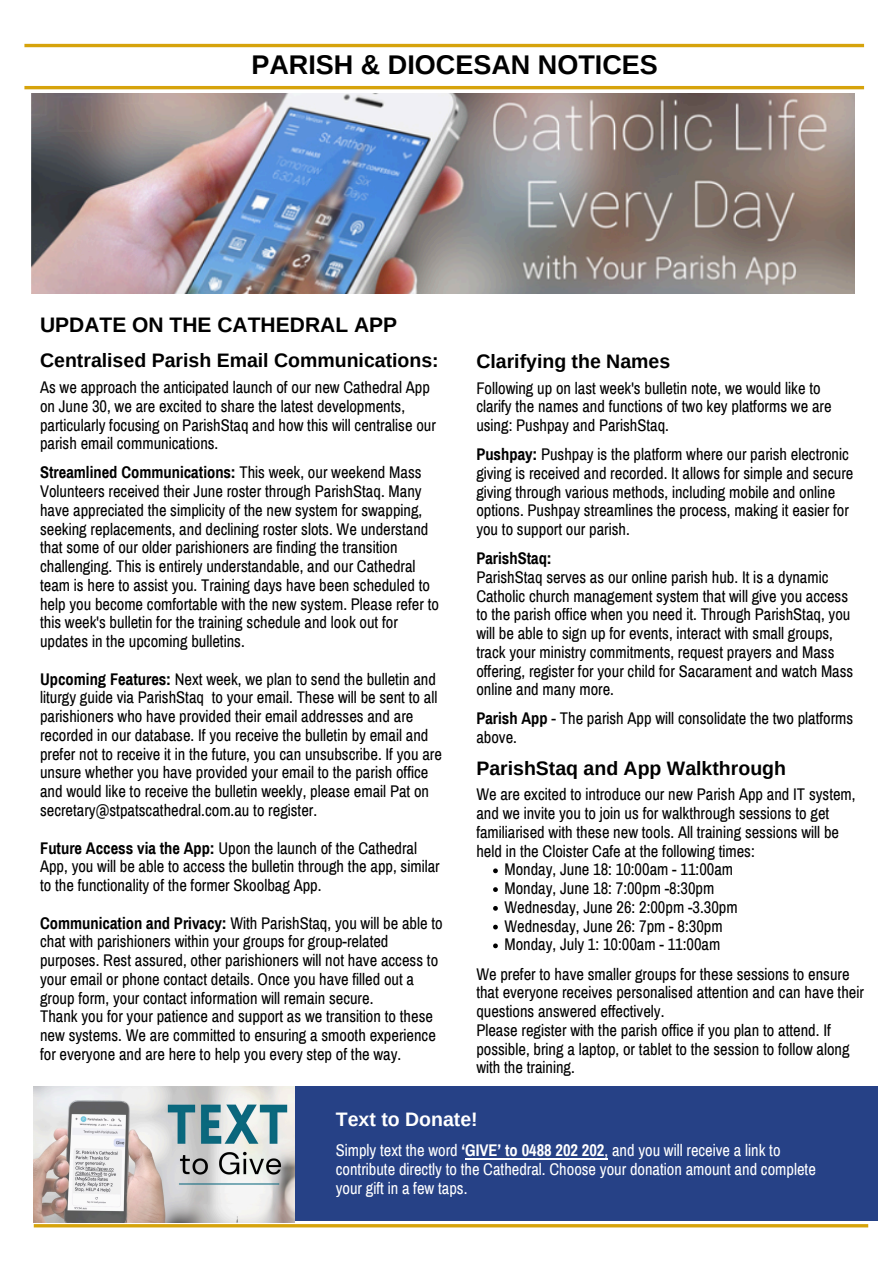
<style>
.page{position:relative;width:894px;height:1264px;background:#fff}
.page>*{position:absolute;margin:0;border:0;box-sizing:border-box;transform-origin:0 0}
.t1{font:700 27px "Arimo";color:#000}
.t2{font:700 21px "Arimo";color:#000}
.t3{font:700 19.5px "Arimo";color:#000}
.t4{font:700 19.5px "Arimo";color:#fff}
.t5{font:16.5px/18.8px "Archivo Narrow";color:#000}
.t6{font:16.5px/18.9px "Archivo Narrow";color:#fff}
.t7{font:700 16.5px "Archivo Narrow";color:#000}
.s1{font-weight:700}
</style>
<div class="page">
<hr style="left:24px;top:44px;width:839px;height:3px;background:#d6a30b">
<svg style="left:34px;top:1224px;width:834px;height:3px;background:#d7a512"></svg>
<hr style="left:24px;top:86px;width:839px;height:3px;background:#d6a30b">
<div style="left:34px;top:1086px;width:843px;height:134px;background:#264186"></div>
<img style="left:34px;top:1086px;width:261px;height:136px">
<img style="left:31px;top:94px;width:823px;height:199px">
<hr style="left:465px;top:1157px;width:139px;height:2px;background:#fff">
<svg style="left:493px;top:868px;width:4px;height:5px"></svg>
<svg style="left:493px;top:887px;width:4px;height:5px"></svg>
<svg style="left:493px;top:906px;width:4px;height:4px"></svg>
<svg style="left:493px;top:924px;width:4px;height:5px"></svg>
<svg style="left:493px;top:943px;width:4px;height:5px"></svg>
<p class="t1" style="left:251px;top:50px;width:408px">PARISH &amp; DIOCESAN NOTICES</p>
<p class="t2" style="left:40px;top:313px;width:358px">UPDATE ON THE CATHEDRAL APP</p>
<p class="t3" style="left:40px;top:349px;width:400px">Centralised Parish Email Communications:</p>
<p class="t5" style="left:40px;top:378px;width:397px">As we approach the anticipated launch of our new Cathedral App on June 30, we are excited to share the latest developments, particularly focusing on ParishStaq and how this will centralise our parish email communications.</p>
<p class="t5" style="left:40px;top:463px;width:400px"><span class="s1">Streamlined Communications:</span> This week, our weekend Mass Volunteers received their June roster through ParishStaq. Many have appreciated the simplicity of the new system for swapping, seeking replacements, and declining roster slots. We understand that some of our older parishioners are finding the transition challenging. This is entirely understandable, and our Cathedral team is here to assist you. Training days have been scheduled to help you become comfortable with the new system. Please refer to this week's bulletin for the training schedule and look out for updates in the upcoming bulletins.</p>
<p class="t5" style="left:40px;top:669px;width:403px"><span class="s1">Upcoming Features:</span> Next week, we plan to send the bulletin and liturgy guide via ParishStaq to your email. These will be sent to all parishioners who have provided their email addresses and are recorded in our database. If you receive the bulletin by email and prefer not to receive it in the future, you can unsubscribe. If you are unsure whether you have provided your email to the parish office and would like to receive the bulletin weekly, please email Pat on secretary@stpatscathedral.com.au to register.</p>
<p class="t5" style="left:40px;top:838px;width:401px"><span class="s1">Future Access via the App:</span> Upon the launch of the Cathedral<br>App, you will be able to access the bulletin through the app, similar to the functionality of the former Skoolbag App.</p>
<h3 class="t5" style="left:40px;top:913px;width:404px"><span class="s1">Communication and Privacy:</span> With ParishStaq, you will be able to chat with parishioners within your groups for group-related purposes. Rest assured, other parishioners will not have access to your email or phone contact details. Once you have filled out a group form, your contact information will remain secure.</h3>
<p class="t5" style="left:40px;top:1007px;width:397px">Thank you for your patience and support as we transition to these new systems. We are committed to ensuring a smooth experience for everyone and are here to help you every step of the way.</p>
<p class="t3" style="left:476px;top:350px;width:195px">Clarifying the Names</p>
<p class="t5" style="left:476px;top:379px;width:356px">Following up on last week's bulletin note, we would like to clarify the names and functions of two key platforms we are using: Pushpay and ParishStaq.</p>
<p class="t5" style="left:476px;top:445px;width:378px"><span class="s1">Pushpay:</span> Pushpay is the platform where our parish electronic giving is received and recorded. It allows for simple and secure giving through various methods, including mobile and online options. Pushpay streamlines the process, making it easier for you to support our parish.</p>
<p class="t7" style="left:476px;top:549px;width:77px">ParishStaq:</p>
<h3 class="t5" style="left:476px;top:568px;width:378px">ParishStaq serves as our online parish hub. It is a dynamic Catholic church management system that will give you access to the parish office when you need it. Through ParishStaq, you will be able to sign up for events, interact with small groups, track your ministry commitments, request prayers and Mass offering, register for your child for Sacarament and watch Mass online and many more.</h3>
<p class="t5" style="left:476px;top:709px;width:378px"><span class="s1">Parish App</span> - The parish App will consolidate the two platforms above.</p>
<p class="t3" style="left:476px;top:757px;width:311px">ParishStaq and App Walkthrough</p>
<p class="t5" style="left:476px;top:785px;width:381px">We are excited to introduce our new Parish App and IT system, and we invite you to join us for walkthrough sessions to get familiarised with these new tools. All training sessions will be held in the Cloister Cafe at the following times:</p>
<p class="t5" style="left:504px;top:860px;width:230px">Monday, June 18: 10:00am - 11:00am</p>
<p class="t5" style="left:504px;top:879px;width:211px">Monday, June 18: 7:00pm -8:30pm</p>
<p class="t5" style="left:504px;top:898px;width:235px">Wednesday, June 26: 2:00pm -3.30pm</p>
<p class="t5" style="left:504px;top:916px;width:220px">Wednesday, June 26: 7pm - 8:30pm</p>
<p class="t5" style="left:504px;top:935px;width:217px">Monday, July 1: 10:00am - 11:00am</p>
<h3 class="t5" style="left:476px;top:964px;width:389px">We prefer to have smaller groups for these sessions to ensure that everyone receives personalised attention and can have their questions answered effectively.</h3>
<p class="t5" style="left:476px;top:1020px;width:375px">Please register with the parish office if you plan to attend. If possible, bring a laptop, or tablet to the session to follow along with the training.</p>
<h2 class="t4" style="left:336px;top:1108px;width:143px">Text to Donate!</h2>
<h3 class="t6" style="left:336px;top:1141px;width:481px">Simply text the word <span class="s1">‘GIVE’ to 0488 202 202</span>, and you will receive a link to contribute directly to the Cathedral. Choose your donation amount and complete your gift in a few taps.</h3>
</div>
